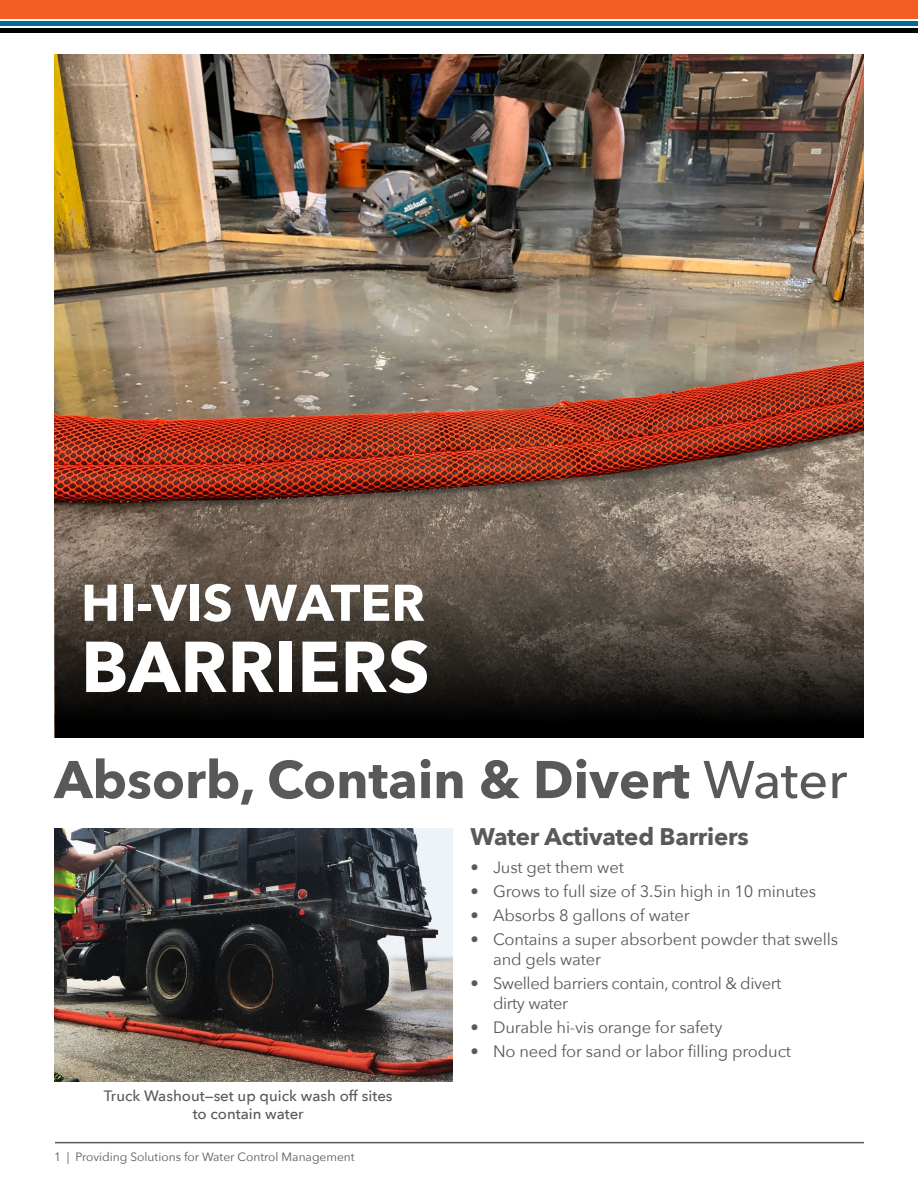
<style>
.page{position:relative;width:918px;height:1188px;background:#fff}
.page>*{position:absolute;margin:0;border:0;box-sizing:border-box;transform-origin:0 0}
.t1{font:700 71.25px "Avenir Next";color:#fff}
.t2{font:700 52.5px "Avenir Next";color:#58595b}
.t3{font:700 51px "Avenir Next";color:#fff}
.t4{font:700 24px "Avenir Next";letter-spacing:-.01em;color:#58595b}
.t5{font:16.5px/19.8px "Avenir Next";letter-spacing:-.01em;color:#58595b}
.t6{font:500 15px/18px "Avenir Next";color:#58595b;text-align:center}
.t7{font:12px "Avenir Next";color:#58595b}
.s1{font-weight:500}
</style>
<div class="page">
<img style="left:54px;top:54px;width:810px;height:684px">
<img style="left:54px;top:828px;width:399px;height:254px">
<hr style="left:55px;top:1142px;width:809px;height:1px;background:#58595b">
<svg style="left:55px;top:535px;width:809px;height:203px;background:#433b34"></svg>
<div style="left:0;top:0;width:918px;height:18px;background:#f15d22"></div>
<hr style="left:0;top:21px;width:918px;height:4px;background:#05699c">
<hr style="left:0;top:28px;width:918px;height:4px;background:#000">
<h3 class="t3" style="left:81px;top:559px;width:346px">HI-VIS WATER</h3>
<h1 class="t1" style="left:81px;top:605px;width:350px">BARRIERS</h1>
<h2 class="t2" style="left:54px;top:734px;width:795px">Absorb, Contain &amp; Divert <span class="s1">Water</span></h2>
<p class="t6" style="left:104px;top:1087px;width:290px">Truck Washout—set up quick wash off sites to contain water</p>
<p class="t7" style="left:54px;top:1147px;width:302px">1 | Providing Solutions for Water Control Management</p>
<h3 class="t4" style="left:471px;top:816px;width:280px">Water Activated Barriers</h3>
<p class="t5" style="left:471px;top:857px;width:155px">• Just get them wet</p>
<p class="t5" style="left:471px;top:881px;width:347px">• Grows to full size of 3.5in high in 10 minutes</p>
<p class="t5" style="left:471px;top:905px;width:221px">• Absorbs 8 gallons of water</p>
<p class="t5" style="left:493px;top:929px;width:347px;text-indent:-23px">• Contains a super absorbent powder that swells and gels water</p>
<p class="t5" style="left:493px;top:973px;width:290px;text-indent:-23px">• Swelled barriers contain, control &amp; divert dirty water</p>
<p class="t5" style="left:471px;top:1017px;width:253px">• Durable hi-vis orange for safety</p>
<p class="t5" style="left:471px;top:1041px;width:322px">• No need for sand or labor filling product</p>
</div>
